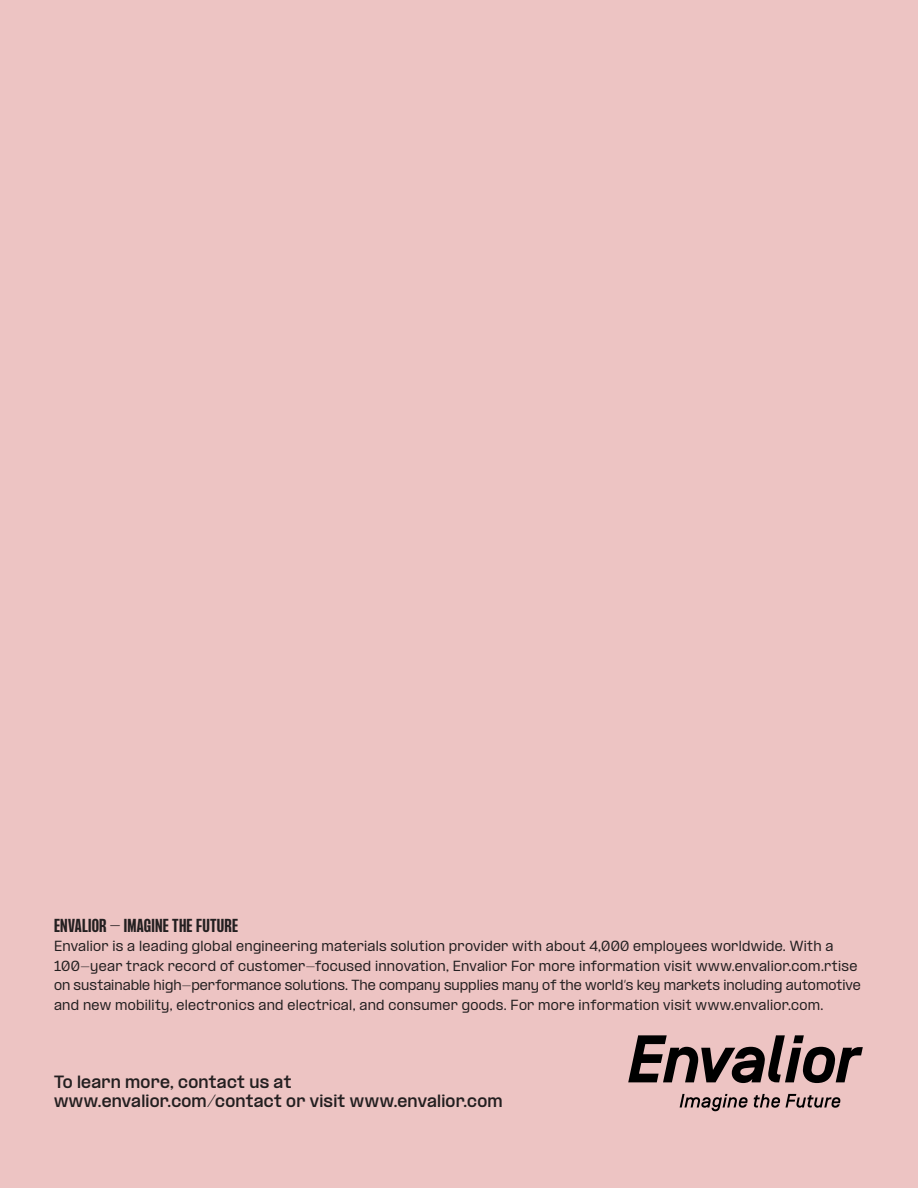
<style>
.page{position:relative;width:918px;height:1188px;background:#edc4c3}
.page>*{position:absolute;margin:0;border:0;box-sizing:border-box;transform-origin:0 0}
.Envalior-SubHead{font:700 condensed 16.5px "PP Formula";letter-spacing:.015em;color:#231f20}
.Envalior-Body{font:700 15px/19.5px "PP Formula";letter-spacing:.015em;color:#231f20}
.Envalior-Body-2{font:500 12.3px/19.5px "PP Formula";letter-spacing:.02em;color:#231f20}
</style>
<div class="page">
<svg style="left:628px;top:1035px;width:235px;height:48px"></svg>
<svg style="left:680px;top:1094px;width:68px;height:17px"></svg>
<svg style="left:754px;top:1094px;width:86px;height:14px"></svg>
<p class="Envalior-SubHead" style="left:54px;top:915px;width:186px">ENVALIOR – IMAGINE THE FUTURE</p>
<p class="Envalior-Body-2" style="left:54px;top:936px;width:808px">Envalior is a leading global engineering materials solution provider with about 4,000 employees worldwide. With a 100-year track record of customer-focused innovation, Envalior For more information visit www.envalior.com.rtise on sustainable high-performance solutions. The company supplies many of the world’s key markets including automotive and new mobility, electronics and electrical, and consumer goods. For more information visit www.envalior.com.</p>
<p class="Envalior-Body" style="left:54px;top:1072px;width:450px">To learn more, contact us at www.envalior.com/contact or visit www.envalior.com</p>
</div>
